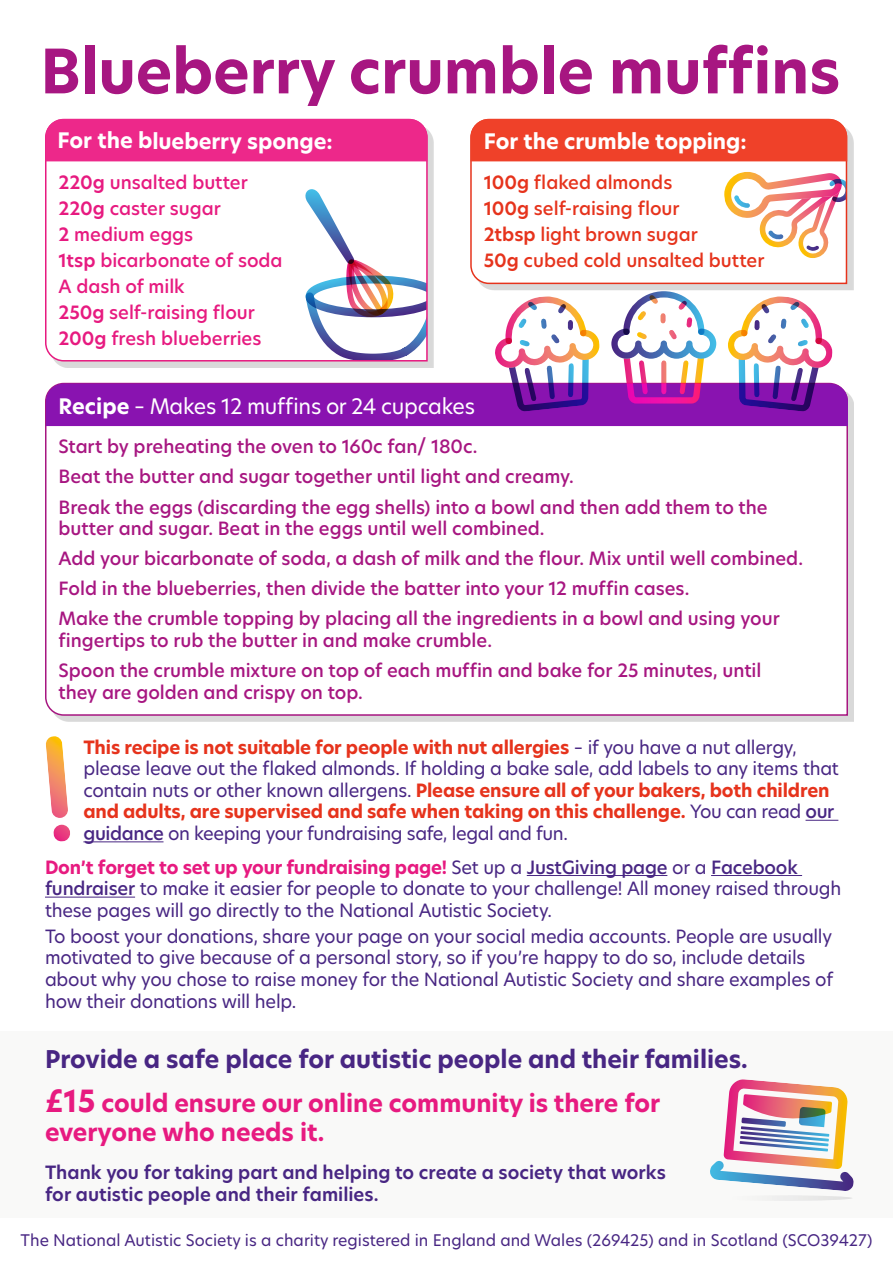
<style>
.page{position:relative;width:893px;height:1263px;background:#fff}
.page>*{position:absolute;margin:0;border:0;box-sizing:border-box;transform-origin:0 0}
.t1{font:700 60px "TP Hero";color:#a71681}
.t2{font:700 24px/28.8px "TP Hero";color:#e71a80}
.t3{font:700 24px "TP Hero";color:#482683}
.t4{font:700 21px "TP Hero";letter-spacing:-.005em;color:#fff}
.t5{font:21px "TP Hero";letter-spacing:-.015em;color:#fff}
.t6{font:18px/21.6px "TP Hero";letter-spacing:-.015em;color:#482683}
.t7{font:500 18px/21.6px "TP Hero";color:#a71681}
.t8{font:500 18px "TP Hero";color:#e71a80}
.t9{font:600 18px/21.6px "TP Hero";color:#482683}
.t10{font:500 18px "TP Hero";color:#e6331c}
.t11{font:15.75px "TP Hero";color:#482683}
.s1{font-weight:600}
.s2{font-weight:700}
.s3{font-weight:700;color:#e6331c}
.s4{font-weight:500}
.s5{font-weight:700;color:#e71a80}
.s6{font-size:30px}
</style>
<div class="page">
<div style="left:0;top:1031px;width:893px;height:187px;background:#f3f3f2"></div>
<svg style="left:45px;top:118px;width:383px;height:231px"></svg>
<svg style="left:470px;top:118px;width:378px;height:54px"></svg>
<div style="left:471px;top:119px;width:376px;height:42px;background:#ef4129"></div>
<div style="left:51px;top:389px;width:803px;height:333px;background:#d9d9d9"></div>
<div style="left:45px;top:389px;width:804px;height:327px;background:#fff"></div>
<svg style="left:46px;top:172px;width:802px;height:254px"></svg>
<hr style="left:527px;top:875px;width:140px;height:1px;background:#482683">
<hr style="left:711px;top:875px;width:91px;height:1px;background:#482683">
<hr style="left:45px;top:897px;width:90px;height:1px;background:#482683">
<div style="left:45px;top:119px;width:382px;height:42px;background:#ed288a"></div>
<hr style="left:805px;top:820px;width:33px;height:1px;background:#482683">
<hr style="left:83px;top:841px;width:81px;height:1px;background:#482683">
<svg style="left:46px;top:736px;width:24px;height:106px"></svg>
<svg style="left:710px;top:1079px;width:144px;height:112px"></svg>
<div style="left:708px;top:1195px;width:145px;height:6px;background:#eee;border-radius:50%"></div>
<p class="t1" style="left:40px;top:30px;width:801px">Blueberry crumble muffins</p>
<p class="t4" style="left:58px;top:127px;width:277px">For the blueberry sponge:</p>
<p class="t8" style="left:59px;top:170px;width:191px"><span class="s1">220g</span> unsalted butter</p>
<p class="t8" style="left:59px;top:196px;width:164px"><span class="s1">220g</span> caster sugar</p>
<p class="t8" style="left:59px;top:222px;width:136px"><span class="s1">2</span> medium eggs</p>
<p class="t8" style="left:59px;top:248px;width:226px"><span class="s1">1tsp</span> bicarbonate of soda</p>
<p class="t8" style="left:59px;top:274px;width:128px">A dash of milk</p>
<p class="t8" style="left:59px;top:300px;width:198px"><span class="s1">250g</span> self-raising flour</p>
<p class="t8" style="left:59px;top:326px;width:204px"><span class="s1">200g</span> fresh blueberries</p>
<p class="t4" style="left:484px;top:127px;width:264px">For the crumble topping:</p>
<p class="t10" style="left:484px;top:170px;width:190px"><span class="s1">100g</span> flaked almonds</p>
<p class="t10" style="left:484px;top:196px;width:197px"><span class="s1">100g</span> self-raising flour</p>
<p class="t10" style="left:484px;top:222px;width:216px"><span class="s1">2tbsp</span> light brown sugar</p>
<p class="t10" style="left:484px;top:248px;width:282px"><span class="s1">50g</span> cubed cold unsalted butter</p>
<p class="t5" style="left:59px;top:392px;width:418px"><span class="s2">Recipe</span> – Makes 12 muffins or 24 cupcakes</p>
<p class="t7" style="left:59px;top:436px;width:420px">Start by preheating the oven to 160c fan/ 180c.</p>
<p class="t7" style="left:59px;top:466px;width:517px">Beat the butter and sugar together until light and creamy.</p>
<p class="t7" style="left:59px;top:496px;width:711px">Break the eggs (discarding the egg shells) into a bowl and then add them to the butter and sugar. Beat in the eggs until well combined.</p>
<p class="t7" style="left:59px;top:548px;width:746px">Add your bicarbonate of soda, a dash of milk and the flour. Mix until well combined.</p>
<p class="t7" style="left:59px;top:578px;width:632px">Fold in the blueberries, then divide the batter into your 12 muffin cases.</p>
<p class="t7" style="left:59px;top:608px;width:723px">Make the crumble topping by placing all the ingredients in a bowl and using your fingertips to rub the butter in and make crumble.</p>
<p class="t7" style="left:59px;top:659px;width:704px">Spoon the crumble mixture on top of each muffin and bake for 25 minutes, until they are golden and crispy on top.</p>
<p class="t6" style="left:83px;top:736px;width:757px"><span class="s3">This recipe is not suitable for people with nut allergies</span> – if you have a nut allergy, please leave out the flaked almonds. If holding a bake sale, add labels to any items that contain nuts or other known allergens. <span class="s3">Please ensure all of your bakers, both children and adults, are supervised and safe when taking on this challenge.</span> You can read <span class="s4">our guidance</span> on keeping your fundraising safe, legal and fun.</p>
<p class="t6" style="left:45px;top:856px;width:798px"><span class="s5">Don’t forget to set up your fundraising page!</span> Set up a <span class="s4">JustGiving page</span> or a <span class="s4">Facebook fundraiser</span> to make it easier for people to donate to your challenge! All money raised through these pages will go directly to the National Autistic Society.</p>
<p class="t6" style="left:45px;top:925px;width:790px">To boost your donations, share your page on your social media accounts. People are usually motivated to give because of a personal story, so if you’re happy to do so, include details about why you chose to raise money for the National Autistic Society and share examples of how their donations will help.</p>
<p class="t3" style="left:45px;top:1043px;width:704px">Provide a safe place for autistic people and their families.</p>
<p class="t2" style="left:45px;top:1089px;width:617px"><span class="s6">£15</span> could ensure our online community is there for everyone who needs it.</p>
<p class="t9" style="left:45px;top:1162px;width:622px">Thank you for taking part and helping to create a society that works for autistic people and their families.</p>
<p class="t11" style="left:21px;top:1229px;width:853px">The National Autistic Society is a charity registered in England and Wales (269425) and in Scotland (SCO39427)</p>
</div>
